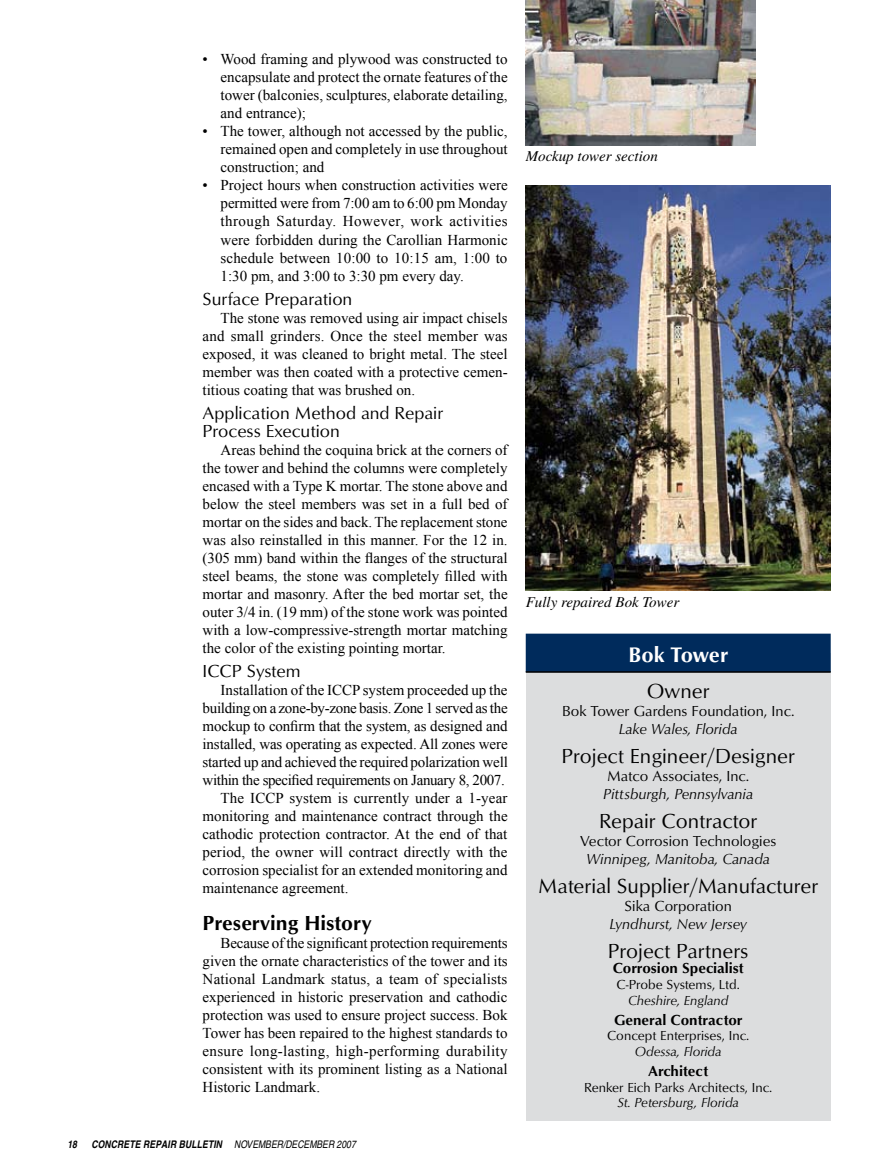
<style>
.page{position:relative;width:878px;height:1175px;background:#fff}
.page>*{position:absolute;margin:0;border:0;box-sizing:border-box;transform-origin:0 0}
.t1{font:21.75px "Optimum Bold DTC";letter-spacing:-.005em;color:#fff}
.t2{font:21px "Optimum Roman DTC";color:#000}
.t3{font:21px "Optimum Bold DTC";color:#000}
.t4{font:18px/18px "Optimum Roman DTC";color:#000}
.t5{font:15px/18px "Times New Roman";color:#000;text-align:justify}
.t6{font:15px "Optimum Roman DTC";color:#000}
.t7{font:15px "Optimum Roman Italic DTC";color:#000}
.t8{font:15px "Times New Roman";letter-spacing:-.025em;color:#000}
.t9{font:15px "Optimum Bold DTC";color:#000}
.t10{font:15px "Times New Roman";letter-spacing:-.02em;color:#000}
.t11{font:italic 15px "Times";color:#000}
.t12{font:13.5px "Optimum Roman DTC";color:#000}
.t13{font:13.5px "Optimum Roman Italic DTC";color:#000}
.t14{font:italic 700 condensed 10.5px "Helvetica";letter-spacing:.01em;color:#000}
.t15{font:italic condensed 10.5px "Helvetica";color:#000}
.s1{font-weight:400}
</style>
<div class="page">
<div style="left:525px;top:654px;width:305px;height:466px;background:#dcddde"></div>
<div style="left:526px;top:634px;width:304px;height:37px;background:#002b5c"></div>
<div style="left:525px;top:633px;width:305px;height:39px;border:2px solid #002b5c"></div>
<hr style="left:525px;top:671px;width:305px;height:1px;background:#000">
<img style="left:525px;top:185px;width:305px;height:405px">
<img style="left:525px;top:0;width:230px;height:146px">
<p class="t5" style="left:220px;top:50px;width:289px;text-indent:-18px">• Wood framing and plywood was constructed to encapsulate and protect the ornate features of the tower (balconies, sculptures, elaborate detailing, and entrance);</p>
<p class="t5" style="left:220px;top:122px;width:288px;text-indent:-18px">• The tower, although not accessed by the public, remained open and completely in use throughout construction; and</p>
<p class="t5" style="left:220px;top:176px;width:288px;text-indent:-18px">• Project hours when construction activities were permitted were from 7:00 am to 6:00 pm Monday through Saturday. However, work activities were forbidden during the Carollian Harmonic schedule between 10:00 to 10:15 am, 1:00 to 1:30 pm, and 3:00 to 3:30 pm every day.</p>
<p class="t4" style="left:202px;top:289px;width:151px">Surface Preparation</p>
<p class="t5" style="left:202px;top:308px;width:306px;text-indent:18px">The stone was removed using air impact chisels and small grinders. Once the steel member was exposed, it was cleaned to bright metal. The steel member was then coated with a protective cemen&shy;titious coating that was brushed on.</p>
<p class="t4" style="left:202px;top:403px;width:242px">Application Method and Repair<br>Process Execution</p>
<p class="t5" style="left:202px;top:440px;width:306px;text-indent:18px">Areas behind the coquina brick at the corners of the tower and behind the columns were completely encased with a Type K mortar. The stone above and below the steel members was set in a full bed of mortar on the sides and back. The replacement stone was also reinstalled in this manner. For the 12 in. (305 mm) band within the flanges of the structural steel beams, the stone was completely filled with mortar and masonry. After the bed mortar set, the outer 3/4 in. (19 mm) of the stone work was pointed with a low-compressive-strength mortar matching the color of the existing pointing mortar.</p>
<p class="t4" style="left:202px;top:662px;width:99px">ICCP System</p>
<p class="t5" style="left:220px;top:681px;width:288px">Installation of the ICCP system proceeded up the</p>
<p class="t10" style="left:202px;top:698px;width:306px">building on a zone-by-zone basis. Zone 1 served as the</p>
<p class="t5" style="left:202px;top:717px;width:306px">mockup to confirm that the system, as designed and</p>
<p class="t5" style="left:202px;top:735px;width:306px">installed, was operating as expected. All zones were</p>
<p class="t5" style="left:202px;top:753px;width:307px">started up and achieved the required polarization well</p>
<p class="t8" style="left:202px;top:770px;width:304px">within the specified requirements on January 8, 2007.</p>
<p class="t5" style="left:220px;top:789px;width:288px">The ICCP system is currently under a 1-year</p>
<p class="t5" style="left:202px;top:807px;width:306px">monitoring and maintenance contract through the</p>
<p class="t5" style="left:202px;top:825px;width:306px">cathodic protection contractor. At the end of that</p>
<p class="t5" style="left:202px;top:843px;width:306px">period, the owner will contract directly with the</p>
<p class="t5" style="left:202px;top:861px;width:306px">corrosion specialist for an extended monitoring and</p>
<p class="t5" style="left:202px;top:879px;width:147px">maintenance agreement.</p>
<h2 class="t3" style="left:202px;top:910px;width:170px">Preserving History</h2>
<p class="t5" style="left:202px;top:933px;width:306px;text-indent:18px">Because of the significant protection requirements given the ornate characteristics of the tower and its National Landmark status, a team of specialists experienced in historic preservation and cathodic protection was used to ensure project success. Bok Tower has been repaired to the highest standards to ensure long-lasting, high-performing durability consistent with its prominent listing as a National Historic Landmark.</p>
<p class="t14" style="left:68px;top:1137px;width:11px">18</p>
<p class="t14" style="left:91px;top:1137px;width:220px">CONCRETE REPAIR BULLETIN <span class="s1">NOVEMBER/DECEMBER</span></p>
<p class="t15" style="left:336px;top:1137px;width:21px">2007</p>
<p class="t11" style="left:525px;top:148px;width:134px">Mockup tower section</p>
<p class="t11" style="left:525px;top:594px;width:155px">Fully repaired Bok Tower</p>
<h1 class="t1" style="left:628px;top:641px;width:101px">Bok Tower</h1>
<h2 class="t2" style="left:646px;top:679px;width:64px">Owner</h2>
<p class="t6" style="left:562px;top:702px;width:234px">Bok Tower Gardens Foundation, Inc.</p>
<p class="t7" style="left:618px;top:720px;width:120px">Lake Wales, Florida</p>
<h2 class="t2" style="left:561px;top:743px;width:235px">Project Engineer/Designer</h2>
<p class="t6" style="left:607px;top:767px;width:144px">Matco Associates, Inc.</p>
<p class="t7" style="left:603px;top:785px;width:151px">Pittsburgh, Pennsylvania</p>
<h2 class="t2" style="left:599px;top:808px;width:160px">Repair Contractor</h2>
<p class="t6" style="left:580px;top:832px;width:198px">Vector Corrosion Technologies</p>
<p class="t7" style="left:586px;top:850px;width:185px">Winnipeg, Manitoba, Canada</p>
<h2 class="t2" style="left:538px;top:873px;width:281px">Material Supplier/Manufacturer</h2>
<p class="t6" style="left:624px;top:896px;width:109px">Sika Corporation</p>
<p class="t7" style="left:609px;top:915px;width:139px">Lyndhurst, New Jersey</p>
<h2 class="t2" style="left:608px;top:938px;width:142px">Project Partners</h2>
<p class="t9" style="left:612px;top:959px;width:132px">Corrosion Specialist</p>
<p class="t12" style="left:616px;top:976px;width:125px">C-Probe Systems, Ltd.</p>
<p class="t13" style="left:628px;top:992px;width:102px">Cheshire, England</p>
<p class="t9" style="left:614px;top:1010px;width:130px">General Contractor</p>
<p class="t12" style="left:607px;top:1027px;width:144px">Concept Enterprises, Inc.</p>
<p class="t13" style="left:634px;top:1044px;width:88px">Odessa, Florida</p>
<p class="t9" style="left:648px;top:1062px;width:62px">Architect</p>
<p class="t12" style="left:584px;top:1079px;width:190px">Renker Eich Parks Architects, Inc.</p>
<p class="t13" style="left:617px;top:1095px;width:123px">St. Petersburg, Florida</p>
</div>
